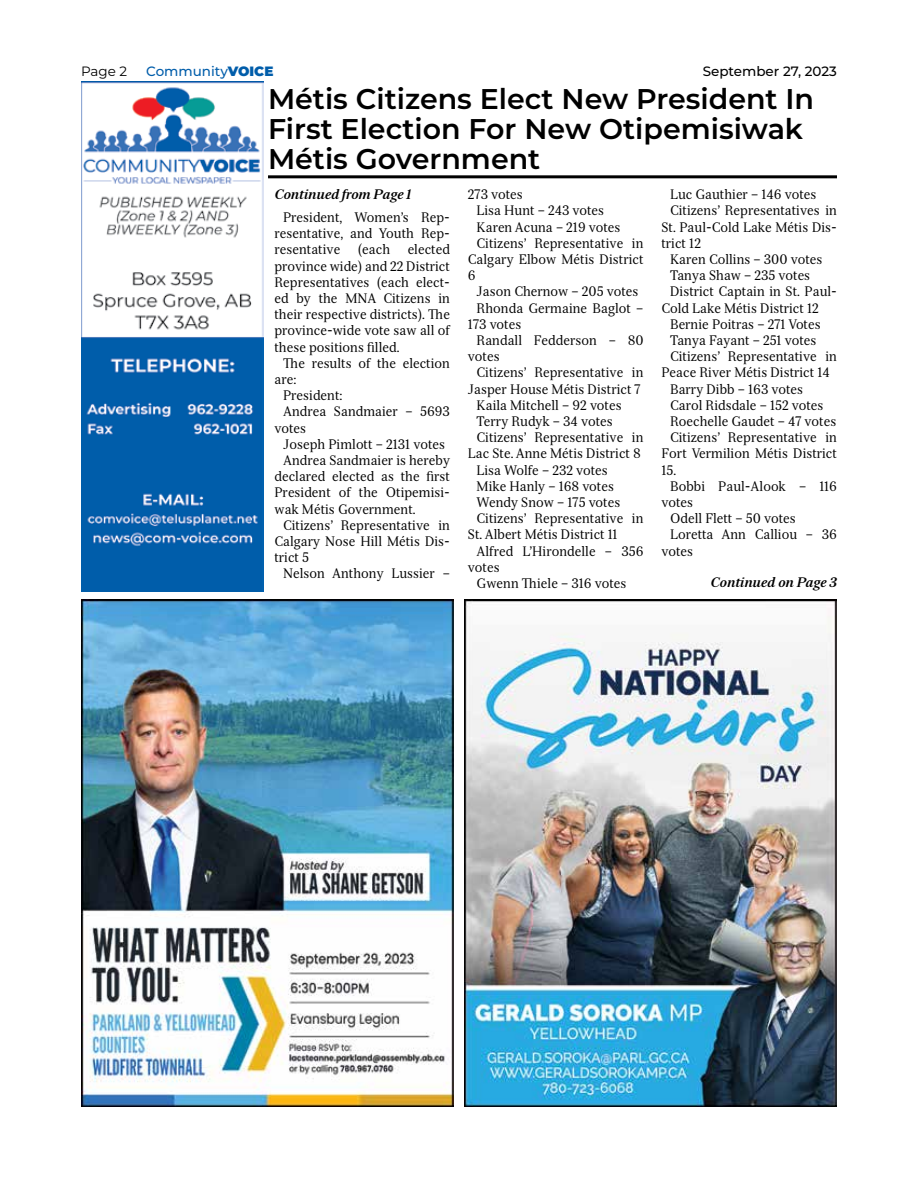
<style>
.page{position:relative;width:918px;height:1188px;background:#fff}
.page>*{position:absolute;margin:0;border:0;box-sizing:border-box;transform-origin:0 0}
.t1{font:600 28.5px/30px "Montserrat";color:#000}
.t2{font:13.5px/16.2px "Serif 12 Beta";color:#000;text-align:justify;scale:.94 1}
.t3{font:italic 700 13.5px "Serif 12 Beta";color:#000}
.t4{font:500 13.5px "Montserrat";color:#000}
.t5{font:500 13.5px "Montserrat";color:#005daa}
.t6{font:13.5px "Montserrat";color:#000}
.s1{font-weight:900}
</style>
<div class="page">
<hr style="left:268px;top:175px;width:569px;height:3px;background:#000">
<img style="left:81px;top:81px;width:183px;height:511px">
<img style="left:464px;top:599px;width:373px;height:508px">
<img style="left:81px;top:599px;width:373px;height:508px">
<p class="t4" style="left:703px;top:62px;width:136px">September 27, 2023</p>
<p class="t6" style="left:81px;top:62px;width:48px">Page 2</p>
<p class="t5" style="left:146px;top:62px;width:129px">Community<span class="s1">VOICE</span></p>
<h1 class="t1" style="left:268px;top:82px;width:548px">Métis Citizens Elect New President In<br>First Election For New Otipemisiwak<br>Métis Government</h1>
<p class="t3" style="left:274px;top:186px;width:138px">Continued from Page 1</p>
<p class="t2" style="left:274px;top:209px;width:188px;text-indent:9px">President, Women’s Rep&shy;resentative, and Youth Rep&shy;resentative</p>
<p class="t2" style="left:670px;top:186px;width:157px">Luc Gauthier – 146 votes</p>
<p class="t2" style="left:670px;top:203px;width:179px">Citizens’ Representatives in</p>
<p class="t2" style="left:661px;top:219px;width:188px">St. Paul-Cold Lake Métis Dis-</p>
<p class="t2" style="left:662px;top:235px;width:44px">trict 12</p>
<p class="t2" style="left:670px;top:251px;width:164px">Karen Collins – 300 votes</p>
<p class="t2" style="left:670px;top:267px;width:151px">Tanya Shaw – 235 votes</p>
<p class="t2" style="left:670px;top:284px;width:179px">District Captain in St. Paul-</p>
<p class="t2" style="left:662px;top:300px;width:169px">Cold Lake Métis District 12</p>
<p class="t2" style="left:670px;top:316px;width:162px">Bernie Poitras – 271 Votes</p>
<p class="t2" style="left:670px;top:332px;width:157px">Tanya Fayant – 251 votes</p>
<p class="t2" style="left:670px;top:348px;width:179px">Citizens’ Representative in</p>
<p class="t2" style="left:662px;top:365px;width:181px">Peace River Métis District 14</p>
<p class="t2" style="left:670px;top:381px;width:143px">Barry Dibb – 163 votes</p>
<p class="t2" style="left:670px;top:397px;width:165px">Carol Ridsdale – 152 votes</p>
<p class="t2" style="left:670px;top:413px;width:178px">Roechelle Gaudet – 47 votes</p>
<p class="t2" style="left:670px;top:429px;width:179px">Citizens’ Representative in</p>
<p class="t2" style="left:662px;top:446px;width:188px">Fort Vermilion Métis District</p>
<p class="t2" style="left:662px;top:462px;width:17px">15.</p>
<p class="t2" style="left:670px;top:478px;width:179px">Bobbi Paul-Alook – 116</p>
<p class="t2" style="left:662px;top:494px;width:35px">votes</p>
<p class="t2" style="left:670px;top:510px;width:135px">Odell Flett – 50 votes</p>
<p class="t2" style="left:670px;top:527px;width:179px">Loretta Ann Calliou – 36</p>
<p class="t2" style="left:662px;top:543px;width:35px">votes</p>
<p class="t3" style="left:711px;top:574px;width:128px">Continued on Page 3</p>
<p class="t2" style="left:468px;top:186px;width:60px">273 votes</p>
<p class="t2" style="left:477px;top:203px;width:137px">Lisa Hunt – 243 votes</p>
<p class="t2" style="left:477px;top:219px;width:155px">Karen Acuna – 219 votes</p>
<p class="t2" style="left:477px;top:235px;width:179px">Citizens’ Representative in</p>
<p class="t2" style="left:468px;top:251px;width:188px">Calgary Elbow Métis District</p>
<p class="t2" style="left:468px;top:267px;width:10px">6</p>
<p class="t2" style="left:477px;top:284px;width:174px">Jason Chernow – 205 votes</p>
<p class="t2" style="left:477px;top:300px;width:179px">Rhonda Germaine Baglot –</p>
<p class="t2" style="left:468px;top:316px;width:58px">173 votes</p>
<p class="t2" style="left:477px;top:332px;width:179px">Randall Fedderson – 80</p>
<p class="t2" style="left:468px;top:348px;width:35px">votes</p>
<p class="t2" style="left:477px;top:365px;width:179px">Citizens’ Representative in</p>
<p class="t2" style="left:468px;top:381px;width:185px">Jasper House Métis District 7</p>
<p class="t2" style="left:477px;top:397px;width:156px">Kaila Mitchell – 92 votes</p>
<p class="t2" style="left:477px;top:413px;width:146px">Terry Rudyk – 34 votes</p>
<p class="t2" style="left:477px;top:429px;width:179px">Citizens’ Representative in</p>
<p class="t2" style="left:468px;top:446px;width:185px">Lac Ste. Anne Métis District 8</p>
<p class="t2" style="left:477px;top:462px;width:141px">Lisa Wolfe – 232 votes</p>
<p class="t2" style="left:477px;top:478px;width:148px">Mike Hanly – 168 votes</p>
<p class="t2" style="left:477px;top:494px;width:154px">Wendy Snow – 175 votes</p>
<p class="t2" style="left:477px;top:510px;width:179px">Citizens’ Representative in</p>
<p class="t2" style="left:468px;top:527px;width:161px">St. Albert Métis District 11</p>
<p class="t2" style="left:477px;top:543px;width:179px">Alfred L’Hirondelle – 356</p>
<p class="t2" style="left:468px;top:559px;width:35px">votes</p>
<p class="t2" style="left:477px;top:575px;width:161px">Gwenn Thiele – 316 votes</p>
<p class="t2" style="left:358px;top:242px;width:36px">(each</p>
<p class="t2" style="left:274px;top:242px;width:188px;text-indent:133px">elected province wide) and 22 District Representatives (each elect&shy;ed by the MNA Citizens in their respective districts). The province-wide vote saw all of these positions filled.</p>
<p class="t2" style="left:283px;top:355px;width:179px">The results of the election</p>
<p class="t2" style="left:274px;top:371px;width:25px">are:</p>
<p class="t2" style="left:283px;top:387px;width:65px">President:</p>
<p class="t2" style="left:283px;top:404px;width:179px">Andrea Sandmaier – 5693</p>
<p class="t2" style="left:274px;top:420px;width:35px">votes</p>
<p class="t2" style="left:283px;top:436px;width:174px">Joseph Pimlott – 2131 votes</p>
<p class="t2" style="left:283px;top:452px;width:179px">Andrea Sandmaier is hereby</p>
<p class="t2" style="left:274px;top:468px;width:188px">declared elected as the first</p>
<p class="t2" style="left:274px;top:485px;width:188px">President of the Otipemisi-</p>
<p class="t2" style="left:274px;top:501px;width:152px">wak Métis Government.</p>
<p class="t2" style="left:283px;top:517px;width:179px">Citizens’ Representative in</p>
<p class="t2" style="left:274px;top:533px;width:188px">Calgary Nose Hill Métis Dis-</p>
<p class="t2" style="left:274px;top:549px;width:38px">trict 5</p>
<p class="t2" style="left:283px;top:566px;width:179px">Nelson Anthony Lussier –</p>
</div>
